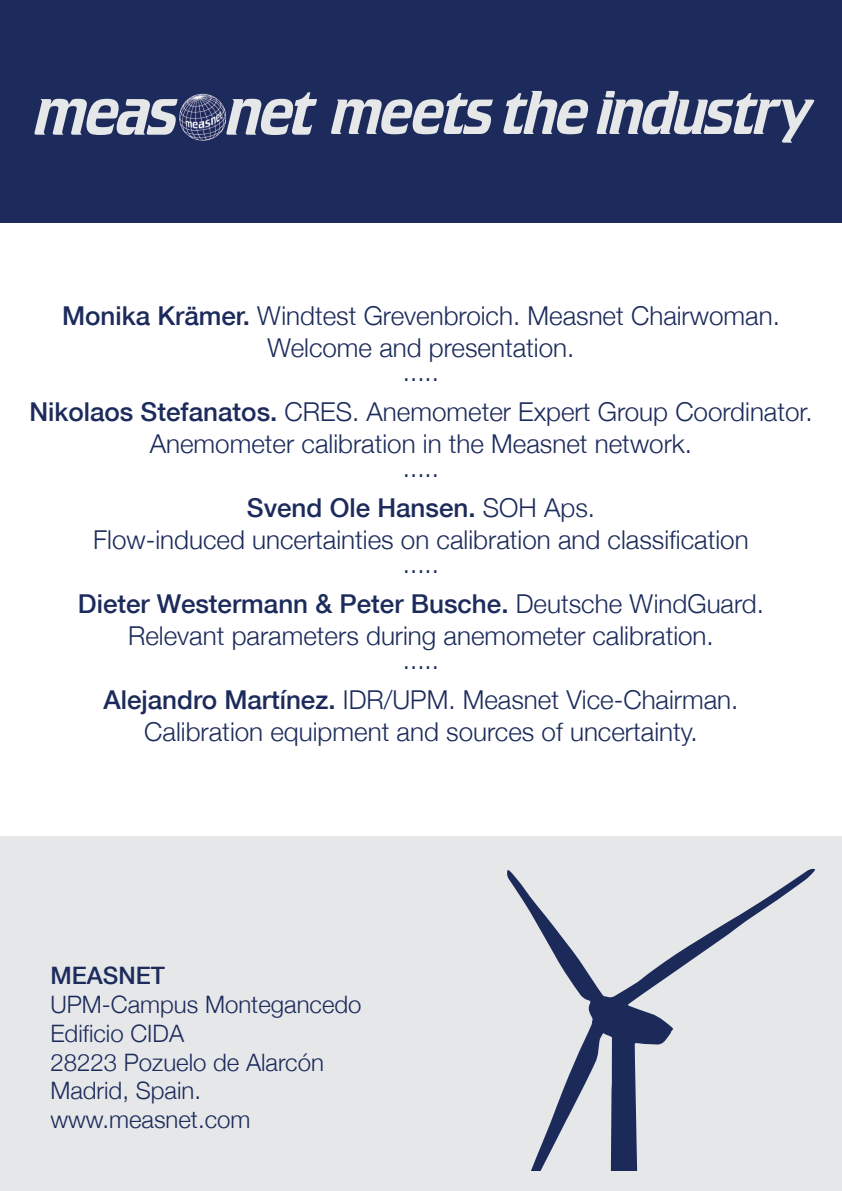
<style>
.page{position:relative;width:842px;height:1191px;background:#fff}
.page>*{position:absolute;margin:0;border:0;box-sizing:border-box;transform-origin:0 0}
.t1{font:italic 56.8px "Crillee SHOP";color:#e6e7e9}
.t2{font:300 26px/32px "Helvetica Neue";color:#1c2b5b;text-align:center}
.t3{font:500 26px/40px "Helvetica Neue";color:#1c2b5b;text-align:center}
.t4{font:300 24px/28.8px "Helvetica Neue";color:#1c2b5b}
.t5{font:500 24px "Helvetica Neue";color:#1c2b5b}
.s1{font-size:58.8px}
.s2{font-weight:500}
.s3{font-weight:300}
</style>
<div class="page">
<div style="left:0;top:0;width:842px;height:223px;background:#1c2b5b"></div>
<div style="left:0;top:836px;width:842px;height:355px;background:#e6e7e9"></div>
<svg style="left:507px;top:868px;width:308px;height:303px"></svg>
<img style="left:184px;top:93px;width:38px;height:48px">
<img style="left:179px;top:94px;width:47px;height:38px">
<h1 class="t1" style="left:36px;top:79px;width:777px"><span class="s1">meas net</span> meets the industry</h1>
<p class="t2" style="left:62px;top:299px;width:719px"><span class="s2">Monika Krämer.</span> Windtest Grevenbroich. Measnet Chairwoman.<br>Welcome and presentation.</p>
<p class="t2" style="left:29px;top:351px;width:785px;line-height:40px">.....<br><span class="s2">Nikolaos Stefanatos.</span> CRES. Anemometer Expert Group Coordinator.</p>
<p class="t2" style="left:150px;top:431px;width:544px;line-height:24px">Anemometer calibration in the Measnet network. .....</p>
<p class="t2" style="left:93px;top:491px;width:657px"><span class="s2">Svend Ole Hansen.</span> SOH Aps.<br>Flow-induced uncertainties on calibration and classification</p>
<p class="t3" style="left:78px;top:543px;width:687px"><span class="s3">.....<br></span>Dieter Westermann &amp; Peter Busche. <span class="s3">Deutsche WindGuard.</span></p>
<p class="t2" style="left:128px;top:623px;width:587px;line-height:24px">Relevant parameters during anemometer calibration. .....</p>
<p class="t2" style="left:103px;top:683px;width:636px"><span class="s2">Alejandro Martínez.</span> IDR/UPM. Measnet Vice-Chairman.<br>Calibration equipment and sources of uncertainty.</p>
<p class="t5" style="left:50px;top:961px;width:116px">MEASNET</p>
<p class="t4" style="left:50px;top:989px;width:313px">UPM-Campus Montegancedo<br>Edificio CIDA<br>28223 Pozuelo de Alarcón<br>Madrid, Spain. www.measnet.com</p>
</div>
